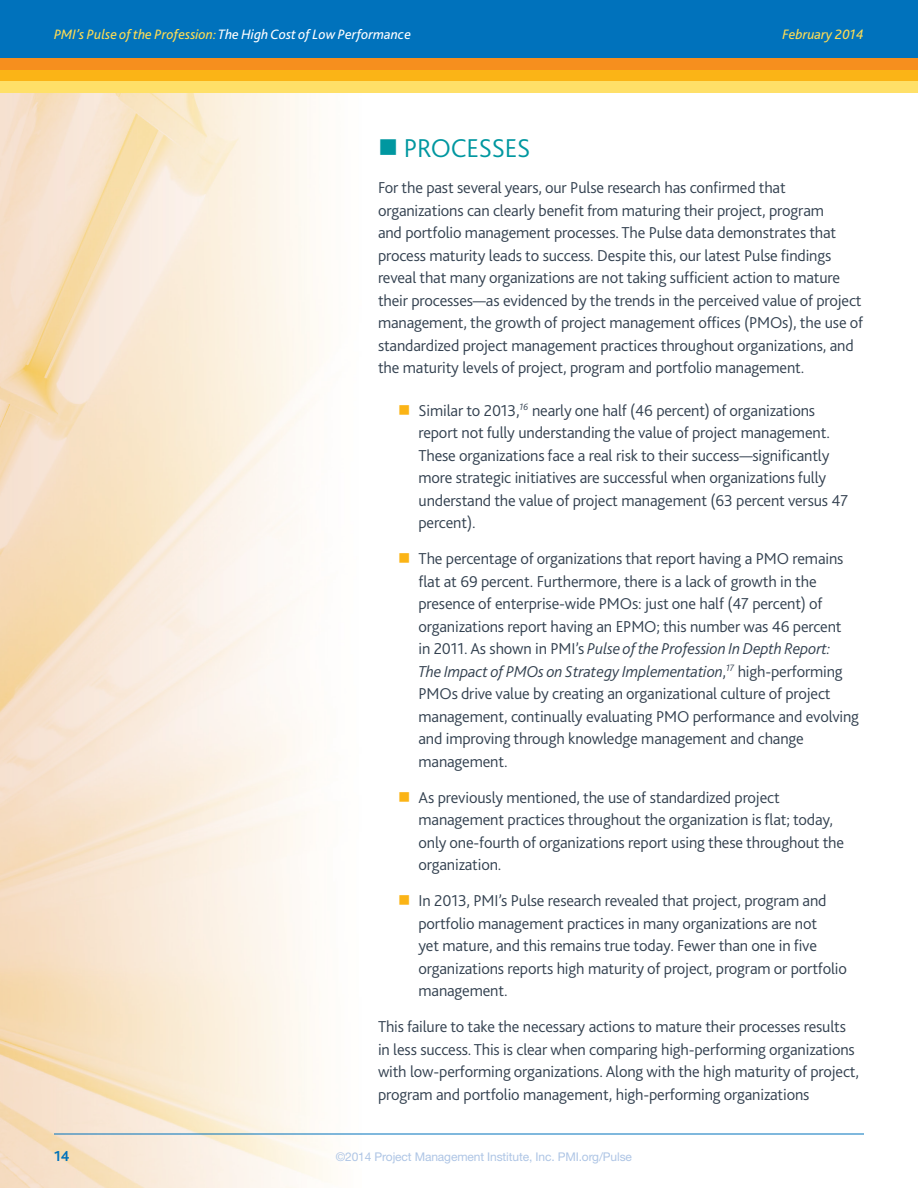
<style>
.page{position:relative;width:918px;height:1188px;background:#fff}
.page>*{position:absolute;margin:0;border:0;box-sizing:border-box;transform-origin:0 0}
.Subheading_3{font:300 27px "Bliss 2";letter-spacing:-.01em;color:#0097a0}
.Body{font:300 16.5px/22.5px "Bliss 2";letter-spacing:-.01em;color:#334150}
.t1{font:700 15px "Bliss 2";color:#0072bc}
.t2{font:italic 14.25px "Bliss 2";color:#fff}
.t3{font:italic 14.25px "Bliss 2";color:#ffdd54}
.t4{font:12px "Helvetica Neue LT Std";letter-spacing:-.01em;color:#aec5e5}
.s1{color:#ffdd54}
.s2{font-style:italic}
</style>
<div class="page">
<img style="left:0;top:93px;width:783px;height:1095px">
<div style="left:0;top:0;width:918px;height:81px;background:#0072bc"></div>
<div style="left:0;top:58px;width:918px;height:12px;background:#f68f1e"></div>
<div style="left:0;top:70px;width:918px;height:11px;background:#fbb416"></div>
<div style="left:0;top:81px;width:918px;height:12px;background:#ffe068"></div>
<hr style="left:54px;top:1134px;width:810px;height:1px;background:#0072bc">
<svg style="left:400px;top:405px;width:9px;height:10px"></svg>
<svg style="left:400px;top:554px;width:9px;height:9px"></svg>
<svg style="left:400px;top:792px;width:9px;height:10px"></svg>
<svg style="left:400px;top:896px;width:9px;height:9px"></svg>
<p class="t2" style="left:54px;top:25px;width:359px"><span class="s1">PMI’s Pulse of the Profession:</span> The High Cost of Low Performance</p>
<p class="t3" style="left:782px;top:25px;width:83px">February 2014</p>
<p class="Subheading_3" style="left:378px;top:131px;width:154px">■ PROCESSES</p>
<p class="Body" style="left:378px;top:176px;width:487px">For the past several years, our Pulse research has confirmed that organizations can clearly benefit from maturing their project, program<br>and portfolio management processes. The Pulse data demonstrates that process maturity leads to success. Despite this, our latest Pulse findings reveal that many organizations are not taking sufficient action to mature their processes—as evidenced by the trends in the perceived value of project management, the growth of project management offices (PMOs), the use of standardized project management practices throughout organizations, and the maturity levels of project, program and portfolio management.</p>
<p class="Body" style="left:418px;top:399px;width:431px">Similar to 2013,<sup>16</sup> nearly one half (46 percent) of organizations report not fully understanding the value of project management.<br>These organizations face a real risk to their success—significantly more strategic initiatives are successful when organizations fully understand the value of project management (63 percent versus 47 percent).</p>
<p class="Body" style="left:418px;top:547px;width:442px">The percentage of organizations that report having a PMO remains flat at 69 percent. Furthermore, there is a lack of growth in the presence of enterprise-wide PMOs: just one half (47 percent) of organizations report having an EPMO; this number was 46 percent<br>in 2011. As shown in PMI’s <span class="s2">Pulse of the Profession In Depth Report:<br>The Impact of PMOs on Strategy Implementation</span>,<sup>17</sup> high-performing PMOs drive value by creating an organizational culture of project management, continually evaluating PMO performance and evolving and improving through knowledge management and change management.</p>
<p class="Body" style="left:418px;top:786px;width:427px">As previously mentioned, the use of standardized project management practices throughout the organization is flat; today, only one-fourth of organizations report using these throughout the organization.</p>
<p class="Body" style="left:418px;top:889px;width:430px">In 2013, PMI’s Pulse research revealed that project, program and portfolio management practices in many organizations are not<br>yet mature, and this remains true today. Fewer than one in five organizations reports high maturity of project, program or portfolio management.</p>
<p class="Body" style="left:378px;top:1015px;width:483px">This failure to take the necessary actions to mature their processes results in less success. This is clear when comparing high-performing organizations with low-performing organizations. Along with the high maturity of project, program and portfolio management, high-performing organizations</p>
<p class="t1" style="left:54px;top:1147px;width:17px">14</p>
<p class="t4" style="left:336px;top:1150px;width:298px">©2014 Project Management Institute, Inc. PMI.org/Pulse</p>
</div>
